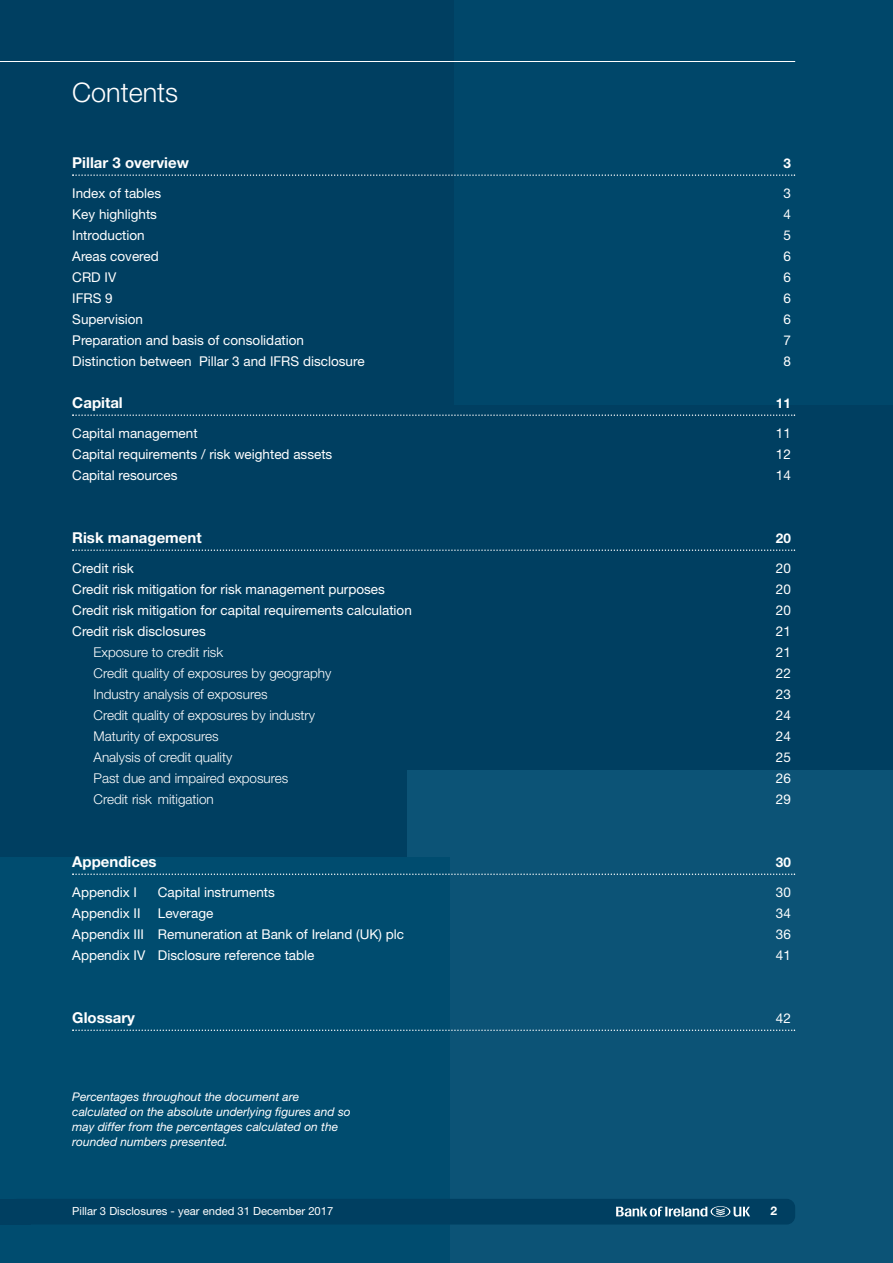
<style>
.page{position:relative;width:893px;height:1263px;background:#003f61}
.page>*{position:absolute;margin:0;border:0;box-sizing:border-box;transform-origin:0 0}
.t1{font:300 27px "Helvetica Neue LT";color:#fff}
.t2{font:700 15px "Helvetica Neue LT";color:#fff}
.t3{font:13.5px "Helvetica Neue LT";color:#fff}
.t4{font:300 13.5px "Helvetica Neue LT";color:#fff}
.t5{font:700 13.5px "Helvetica Neue LT";color:#fff}
.t6{font:italic 12px/15px "Helvetica Neue LT";color:#fff}
.t7{font:700 12px "Helvetica Neue LT";color:#fff}
.t8{font:11.25px "Helvetica Neue LT";color:#fff}
</style>
<div class="page">
<div style="left:407px;top:770px;width:486px;height:493px;background:#0c5376"></div>
<div style="left:454px;top:0;width:439px;height:405px;background:#00476a"></div>
<div style="left:0;top:858px;width:449px;height:405px;background:#004c6f"></div>
<hr style="left:0;top:61px;width:795px;height:1px;background:#fff">
<div style="left:8px;top:1199px;width:787px;height:25px;background:#003f61;border-radius:9px"></div>
<div style="left:0;top:1199px;width:31px;height:25px;background:#003f61"></div>
<svg style="left:616px;top:1206px;width:134px;height:11px"></svg>
<svg style="left:72px;top:174px;width:723px;height:2px"></svg>
<svg style="left:72px;top:414px;width:723px;height:2px"></svg>
<svg style="left:72px;top:549px;width:723px;height:2px"></svg>
<svg style="left:72px;top:873px;width:723px;height:2px"></svg>
<svg style="left:72px;top:1029px;width:723px;height:2px"></svg>
<h1 class="t1" style="left:72px;top:83px;width:108px">Contents</h1>
<p class="t2" style="left:72px;top:157px;width:118px">Pillar 3 overview</p>
<p class="t5" style="left:783px;top:158px;width:9px">3</p>
<p class="t3" style="left:72px;top:188px;width:91px">Index of tables</p>
<p class="t3" style="left:783px;top:188px;width:9px">3</p>
<p class="t3" style="left:72px;top:209px;width:86px">Key highlights</p>
<p class="t3" style="left:783px;top:209px;width:9px">4</p>
<p class="t3" style="left:72px;top:230px;width:74px">Introduction</p>
<p class="t3" style="left:783px;top:230px;width:9px">5</p>
<p class="t3" style="left:72px;top:251px;width:88px">Areas covered</p>
<p class="t3" style="left:783px;top:251px;width:9px">6</p>
<p class="t3" style="left:72px;top:272px;width:45px">CRD IV</p>
<p class="t3" style="left:783px;top:272px;width:9px">6</p>
<p class="t3" style="left:72px;top:293px;width:42px">IFRS 9</p>
<p class="t3" style="left:783px;top:293px;width:9px">6</p>
<p class="t3" style="left:72px;top:314px;width:72px">Supervision</p>
<p class="t3" style="left:783px;top:314px;width:9px">6</p>
<p class="t3" style="left:72px;top:335px;width:233px">Preparation and basis of consolidation</p>
<p class="t3" style="left:783px;top:335px;width:9px">7</p>
<p class="t3" style="left:72px;top:356px;width:294px">Distinction between Pillar 3 and IFRS disclosure</p>
<p class="t3" style="left:783px;top:356px;width:9px">8</p>
<p class="t2" style="left:72px;top:397px;width:52px">Capital</p>
<p class="t5" style="left:776px;top:398px;width:17px">11</p>
<p class="t3" style="left:72px;top:428px;width:127px">Capital management</p>
<p class="t3" style="left:776px;top:428px;width:17px">11</p>
<p class="t3" style="left:72px;top:449px;width:262px">Capital requirements / risk weighted assets</p>
<p class="t3" style="left:776px;top:449px;width:17px">12</p>
<p class="t3" style="left:72px;top:470px;width:107px">Capital resources</p>
<p class="t3" style="left:776px;top:470px;width:17px">14</p>
<p class="t2" style="left:72px;top:532px;width:131px">Risk management</p>
<p class="t5" style="left:776px;top:533px;width:17px">20</p>
<p class="t3" style="left:72px;top:563px;width:63px">Credit risk</p>
<p class="t3" style="left:776px;top:563px;width:17px">20</p>
<p class="t3" style="left:72px;top:584px;width:314px">Credit risk mitigation for risk management purposes</p>
<p class="t3" style="left:776px;top:584px;width:17px">20</p>
<p class="t3" style="left:72px;top:605px;width:341px">Credit risk mitigation for capital requirements calculation</p>
<p class="t3" style="left:776px;top:605px;width:17px">20</p>
<p class="t3" style="left:72px;top:626px;width:135px">Credit risk disclosures</p>
<p class="t3" style="left:776px;top:626px;width:17px">21</p>
<p class="t4" style="left:94px;top:647px;width:131px">Exposure to credit risk</p>
<p class="t3" style="left:776px;top:647px;width:17px">21</p>
<p class="t4" style="left:94px;top:668px;width:239px">Credit quality of exposures by geography</p>
<p class="t3" style="left:776px;top:668px;width:17px">22</p>
<p class="t4" style="left:94px;top:689px;width:176px">Industry analysis of exposures</p>
<p class="t3" style="left:776px;top:689px;width:17px">23</p>
<p class="t4" style="left:94px;top:710px;width:223px">Credit quality of exposures by industry</p>
<p class="t3" style="left:776px;top:710px;width:17px">24</p>
<p class="t4" style="left:94px;top:731px;width:127px">Maturity of exposures</p>
<p class="t3" style="left:776px;top:731px;width:17px">24</p>
<p class="t4" style="left:94px;top:752px;width:140px">Analysis of credit quality</p>
<p class="t3" style="left:776px;top:752px;width:17px">25</p>
<p class="t4" style="left:94px;top:773px;width:196px">Past due and impaired exposures</p>
<p class="t3" style="left:776px;top:773px;width:17px">26</p>
<p class="t4" style="left:94px;top:794px;width:122px">Credit risk mitigation</p>
<p class="t3" style="left:776px;top:794px;width:17px">29</p>
<p class="t2" style="left:72px;top:856px;width:86px">Appendices</p>
<p class="t5" style="left:776px;top:857px;width:17px">30</p>
<p class="t3" style="left:72px;top:887px;width:66px">Appendix I</p>
<p class="t3" style="left:158px;top:887px;width:119px">Capital instruments</p>
<p class="t3" style="left:776px;top:887px;width:17px">30</p>
<p class="t3" style="left:72px;top:908px;width:70px">Appendix II</p>
<p class="t3" style="left:158px;top:908px;width:57px">Leverage</p>
<p class="t3" style="left:776px;top:908px;width:17px">34</p>
<p class="t3" style="left:72px;top:929px;width:333px">Appendix III Remuneration at Bank of Ireland (UK) plc</p>
<p class="t3" style="left:776px;top:929px;width:17px">36</p>
<p class="t3" style="left:72px;top:950px;width:244px">Appendix IV Disclosure reference table</p>
<p class="t3" style="left:776px;top:950px;width:17px">41</p>
<p class="t2" style="left:72px;top:1012px;width:64px">Glossary</p>
<p class="t3" style="left:776px;top:1013px;width:17px">42</p>
<p class="t6" style="left:72px;top:1091px;width:280px">Percentages throughout the document are calculated on the absolute underlying figures and so may differ from the percentages calculated on the rounded numbers presented.</p>
<p class="t8" style="left:72px;top:1206px;width:263px">Pillar 3 Disclosures - year ended 31 December 2017</p>
<p class="t7" style="left:771px;top:1206px;width:8px">2</p>
</div>
